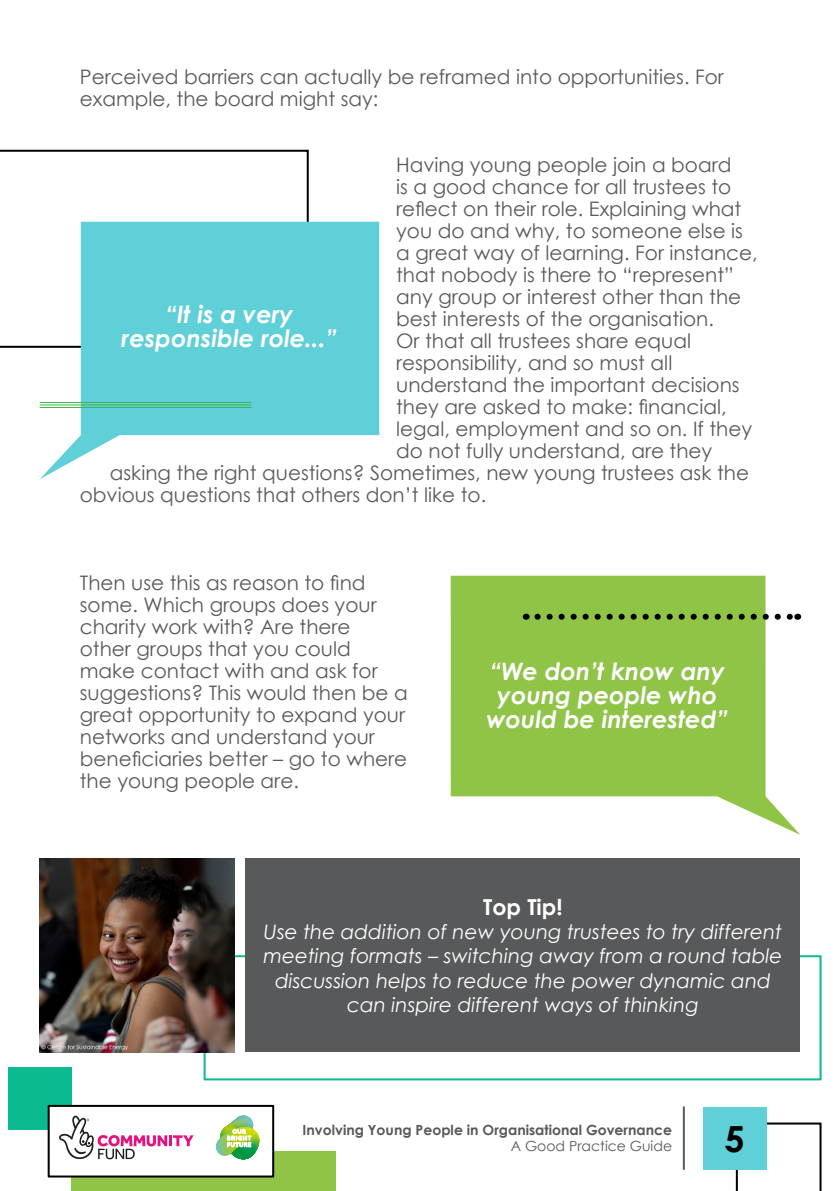
<style>
.page{position:relative;width:840px;height:1191px;background:#fff}
.page>*{position:absolute;margin:0;border:0;box-sizing:border-box;transform-origin:0 0}
.t1{font:700 36px "Century Gothic";color:#000}
.Body_Copy{font:italic 700 24px/24px "Century Gothic";color:#fff;text-align:center}
.Top_Tip{font:700 22px "Century Gothic";color:#fff}
.Body_Copy-2{font:20px/22px "Century Gothic";color:#58595b}
.Top_Tip__Text{font:italic 20px/24.2px "Century Gothic";color:#fff;text-align:center}
.t2{font:700 14px "Century Gothic";color:#58595b}
.t3{font:14px "Century Gothic";color:#58595b}
</style>
<div class="page">
<hr style="left:682px;top:1107px;width:2px;height:62px;background:#58595b">
<div style="left:203px;top:955px;width:618px;height:125px;border:2px solid #0cba8f"></div>
<div style="left:245px;top:858px;width:554px;height:194px;background:#58595b"></div>
<img style="left:40px;top:858px;width:194px;height:194px">
<svg style="left:0;top:150px;width:308px;height:198px"></svg>
<svg style="left:40px;top:222px;width:339px;height:257px;fill:#5fcfd8"></svg>
<hr style="left:40px;top:402px;width:211px;height:1px;background:#40b44f">
<hr style="left:40px;top:404px;width:211px;height:1px;background:#40b44f">
<hr style="left:40px;top:407px;width:211px;height:1px;background:#40b44f">
<svg style="left:450px;top:576px;width:349px;height:259px;fill:#8fc447"></svg>
<svg style="left:537px;top:614px;width:253px;height:6px;background:#5d7b36"></svg>
<div style="left:71px;top:1151px;width:265px;height:40px;background:#8fc447"></div>
<div style="left:8px;top:1067px;width:63px;height:62px;background:#0cba8f"></div>
<div style="left:49px;top:1105px;width:224px;height:71px;background:#fff"></div>
<div style="left:48px;top:1104px;width:226px;height:73px;border:2px solid #000"></div>
<svg style="left:59px;top:1115px;width:134px;height:44px"></svg>
<svg style="left:216px;top:1115px;width:43px;height:44px"></svg>
<svg style="left:735px;top:1122px;width:86px;height:69px"></svg>
<div style="left:702px;top:1107px;width:63px;height:62px;background:#5fcfd8"></div>
<p class="Body_Copy-2" style="left:80px;top:65px;width:645px">Perceived barriers can actually be reframed into opportunities. For example, the board might say:</p>
<p class="Body_Copy-2" style="left:396px;top:153px;width:336px">Having young people join a board</p>
<p class="Body_Copy-2" style="left:396px;top:175px;width:336px">is a good chance for all trustees to</p>
<p class="Body_Copy-2" style="left:396px;top:197px;width:346px">reflect on their role. Explaining what</p>
<p class="Body_Copy-2" style="left:396px;top:219px;width:348px">you do and why, to someone else is</p>
<p class="Body_Copy-2" style="left:396px;top:241px;width:363px">a great way of learning. For instance,</p>
<p class="Body_Copy-2" style="left:396px;top:263px;width:339px">that nobody is there to “represent”</p>
<p class="Body_Copy-2" style="left:396px;top:285px;width:346px">any group or interest other than the</p>
<p class="Body_Copy-2" style="left:396px;top:307px;width:319px">best interests of the organisation.</p>
<p class="Body_Copy-2" style="left:396px;top:329px;width:296px">Or that all trustees share equal</p>
<p class="Body_Copy-2" style="left:396px;top:351px;width:277px">responsibility, and so must all</p>
<p class="Body_Copy-2" style="left:396px;top:373px;width:345px">understand the important decisions</p>
<p class="Body_Copy-2" style="left:396px;top:395px;width:332px">they are asked to make: financial,</p>
<p class="Body_Copy-2" style="left:396px;top:417px;width:357px">legal, employment and so on. If they</p>
<p class="Body_Copy-2" style="left:396px;top:439px;width:317px">do not fully understand, are they</p>
<p class="Body_Copy-2" style="left:110px;top:461px;width:640px">asking the right questions? Sometimes, new young trustees ask the</p>
<p class="Body_Copy-2" style="left:80px;top:483px;width:408px">obvious questions that others don’t like to.</p>
<p class="Body_Copy" style="left:122px;top:302px;width:217px">“It is a very responsible role...”</p>
<p class="Body_Copy-2" style="left:80px;top:571px;width:329px">Then use this as reason to find some. Which groups does your charity work with? Are there<br>other groups that you could make contact with and ask for suggestions? This would then be a great opportunity to expand your networks and understand your beneficiaries better – go to where the young people are.</p>
<p class="Body_Copy" style="left:486px;top:658px;width:243px">“We don’t know any young people who would be interested”</p>
<p class="Top_Tip" style="left:483px;top:890px;width:81px">Top Tip!</p>
<p class="Top_Tip__Text" style="left:263px;top:919px;width:520px">Use the addition of new young trustees to try different meeting formats – switching away from a round table discussion helps to reduce the power dynamic and can inspire different ways of thinking</p>
<p class="t2" style="left:302px;top:1119px;width:371px">Involving Young People in Organisational Governance</p>
<p class="t3" style="left:510px;top:1136px;width:163px">A Good Practice Guide</p>
<h1 class="t1" style="left:724px;top:1111px;width:22px">5</h1>
</div>
